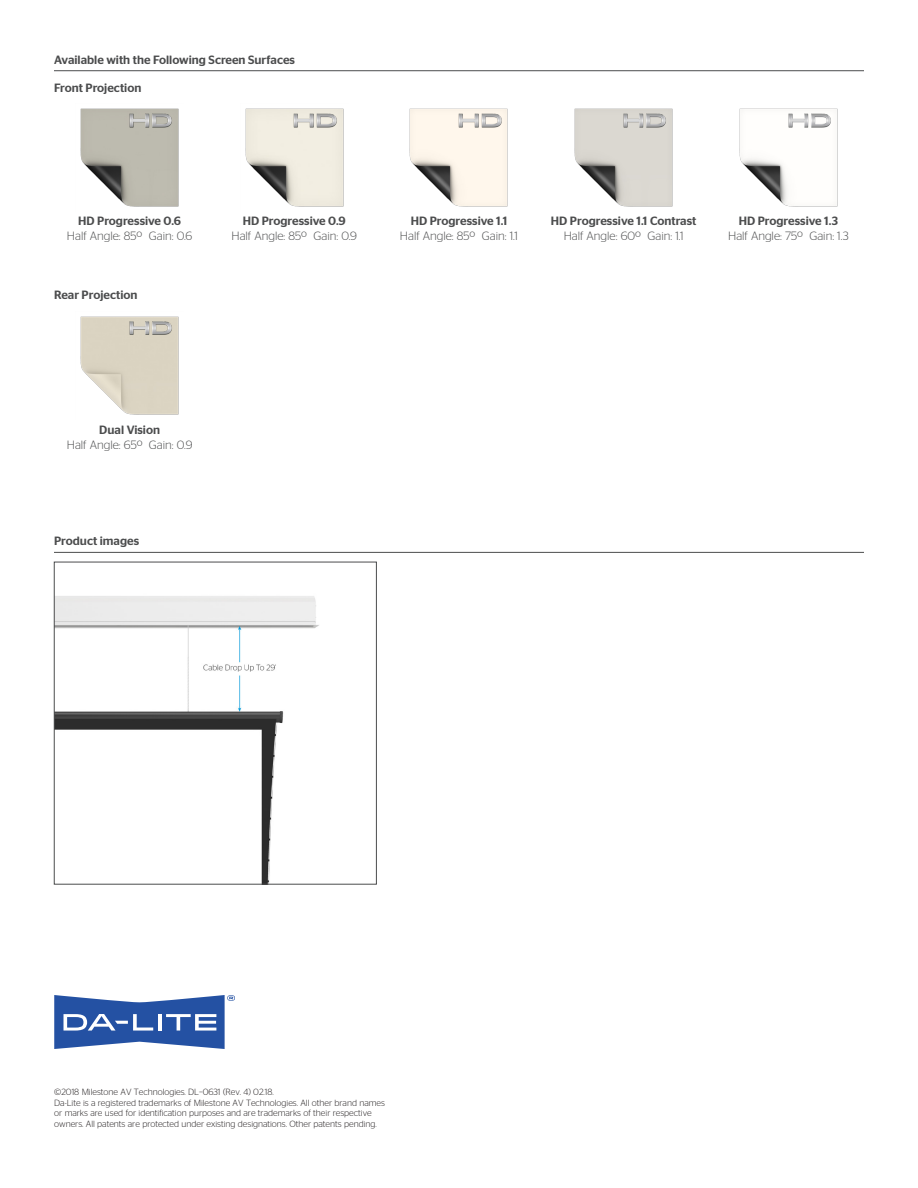
<style>
.page{position:relative;width:918px;height:1188px;background:#fff}
.page>*{position:absolute;margin:0;border:0;box-sizing:border-box;transform-origin:0 0}
.t1{font:500 12px "Stag Sans";color:#4b4c4d}
.t2{font:300 12px "Stag Sans";color:#4b4c4d}
.t3{font:300 9px/10.8px "Stag Sans";color:#231f20}
</style>
<div class="page">
<hr style="left:54px;top:70px;width:810px;height:1px;background:#4b4c4d">
<hr style="left:54px;top:552px;width:810px;height:1px;background:#4b4c4d">
<svg style="left:54px;top:995px;width:181px;height:54px"></svg>
<img style="left:56px;top:596px;width:263px;height:287px">
<div style="left:54px;top:562px;width:323px;height:323px;border:1px solid #4b4c4d"></div>
<img style="left:739px;top:108px;width:99px;height:99px">
<img style="left:778px;top:108px;width:54px;height:28px">
<img style="left:409px;top:108px;width:99px;height:99px">
<img style="left:449px;top:108px;width:54px;height:28px">
<img style="left:245px;top:108px;width:99px;height:99px">
<img style="left:284px;top:108px;width:54px;height:28px">
<img style="left:80px;top:108px;width:99px;height:99px">
<img style="left:119px;top:108px;width:54px;height:28px">
<img style="left:80px;top:316px;width:99px;height:99px">
<img style="left:574px;top:108px;width:99px;height:99px">
<img style="left:613px;top:108px;width:54px;height:28px">
<img style="left:119px;top:316px;width:54px;height:28px">
<p class="t1" style="left:54px;top:52px;width:243px">Available with the Following Screen Surfaces</p>
<p class="t1" style="left:54px;top:80px;width:89px">Front Projection</p>
<p class="t1" style="left:78px;top:213px;width:104px">HD Progressive 0.6</p>
<p class="t2" style="left:67px;top:229px;width:127px">Half Angle: 85º Gain: 0.6</p>
<p class="t1" style="left:54px;top:288px;width:85px">Rear Projection</p>
<p class="t1" style="left:243px;top:213px;width:105px">HD Progressive 0.9</p>
<p class="t2" style="left:232px;top:229px;width:127px">Half Angle: 85º Gain: 0.9</p>
<p class="t1" style="left:411px;top:213px;width:98px">HD Progressive 1.1</p>
<p class="t2" style="left:400px;top:229px;width:120px">Half Angle: 85º Gain: 1.1</p>
<p class="t1" style="left:551px;top:213px;width:147px">HD Progressive 1.1 Contrast</p>
<p class="t2" style="left:564px;top:229px;width:121px">Half Angle: 60º Gain: 1.1</p>
<p class="t1" style="left:739px;top:213px;width:101px">HD Progressive 1.3</p>
<p class="t2" style="left:728px;top:229px;width:122px">Half Angle: 75º Gain: 1.3</p>
<p class="t1" style="left:99px;top:423px;width:62px">Dual Vision</p>
<p class="t2" style="left:67px;top:438px;width:127px">Half Angle: 65º Gain: 0.9</p>
<p class="t1" style="left:54px;top:534px;width:87px">Product images</p>
<p class="t3" style="left:54px;top:1086px;width:332px">©2018 Milestone AV Technologies. DL–0631 (Rev. 4) 02.18.<br>Da-Lite is a registered trademarks of Milestone AV Technologies. All other brand names or marks are used for identification purposes and are trademarks of their respective owners. All patents are protected under existing designations. Other patents pending.</p>
</div>
